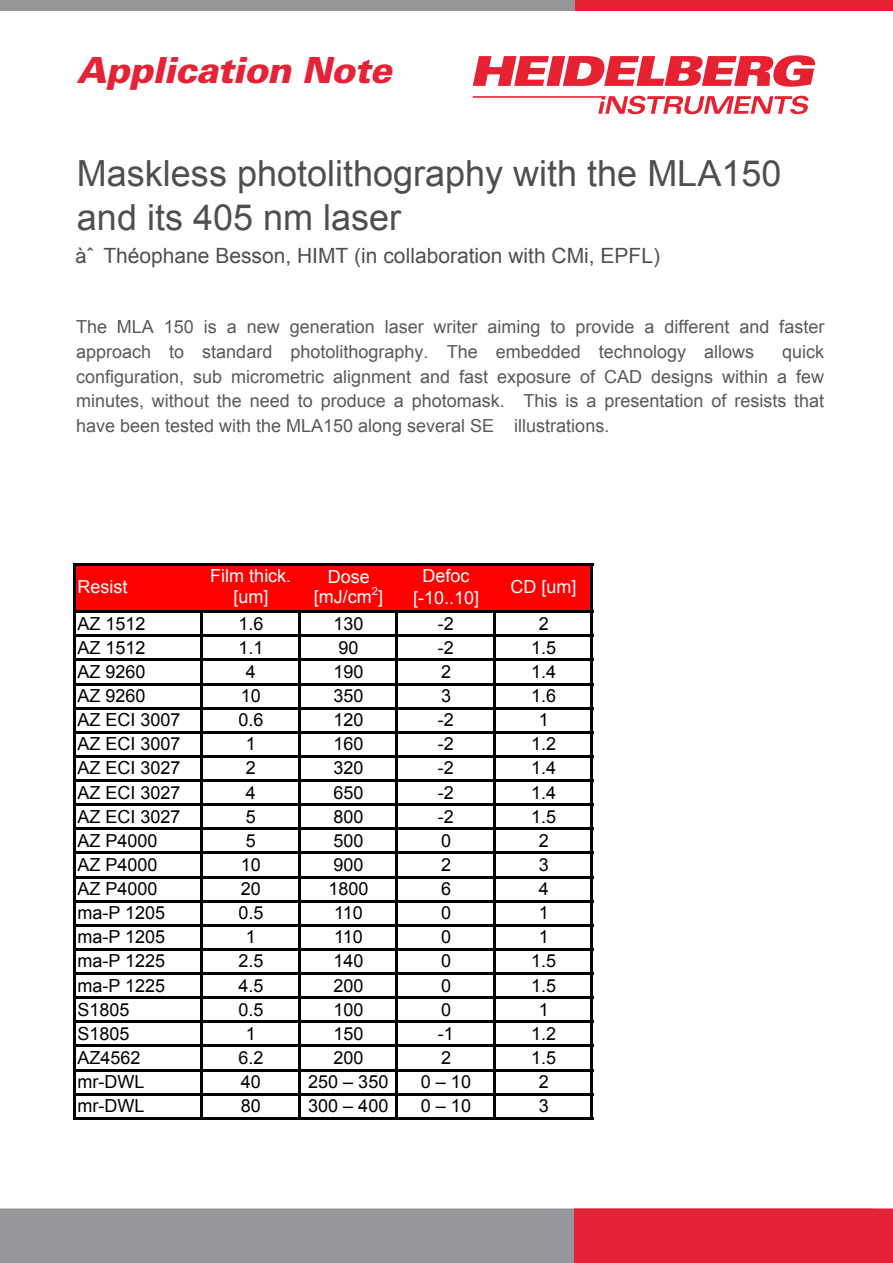
<style>
.page{position:relative;width:893px;height:1263px;background:#fff}
.page>*{position:absolute;margin:0;border:0;box-sizing:border-box;transform-origin:0 0}
.t1{font:36px/43.2px "Arial";color:#504e51}
.t2{font:italic 900 36px "Univers CE";letter-spacing:-.02em;color:#e52237}
.t3{font:21px "Arial";color:#504e51}
.t4{font:18px/24.8px "Arial";color:#59585c;text-align:justify}
.t5{font:18px "Arial";color:#000}
.t6{font:18px/21.9px "Arial";color:#fff;text-align:center}
.t7{font:11.1px "Arial";color:#fff}
</style>
<div class="page">
<div style="left:0;top:1208px;width:873px;height:55px;background:#97969a"></div>
<div style="left:574px;top:1208px;width:319px;height:55px;background:#e52237"></div>
<div style="left:574px;top:0;width:319px;height:11px;background:#e62232"></div>
<div style="left:0;top:0;width:575px;height:11px;background:#97969a"></div>
<svg style="left:473px;top:55px;width:342px;height:32px"></svg>
<svg style="left:472px;top:96px;width:337px;height:18px"></svg>
<div style="left:74px;top:565px;width:518px;height:47px;background:#f00"></div>
<hr style="left:73px;top:563px;width:3px;height:50px;background:#000">
<hr style="left:590px;top:566px;width:3px;height:47px;background:#000">
<hr style="left:73px;top:613px;width:3px;height:507px;background:#000001">
<hr style="left:590px;top:613px;width:3px;height:507px;background:#000001">
<hr style="left:200px;top:613px;width:3px;height:507px;background:#000001">
<hr style="left:298px;top:613px;width:3px;height:507px;background:#000001">
<hr style="left:395px;top:613px;width:3px;height:507px;background:#000001">
<hr style="left:493px;top:613px;width:3px;height:507px;background:#000001">
<hr style="left:76px;top:563px;width:517px;height:3px;background:#000">
<hr style="left:76px;top:610px;width:517px;height:3px;background:#000">
<hr style="left:76px;top:634px;width:517px;height:3px;background:#000001">
<hr style="left:76px;top:658px;width:517px;height:3px;background:#000001">
<hr style="left:76px;top:683px;width:517px;height:2px;background:#000001">
<hr style="left:76px;top:707px;width:517px;height:3px;background:#000001">
<hr style="left:76px;top:731px;width:517px;height:3px;background:#000001">
<hr style="left:76px;top:755px;width:517px;height:3px;background:#000001">
<hr style="left:76px;top:779px;width:517px;height:3px;background:#000001">
<hr style="left:76px;top:803px;width:517px;height:3px;background:#000001">
<hr style="left:76px;top:827px;width:517px;height:3px;background:#000001">
<hr style="left:76px;top:851px;width:517px;height:3px;background:#000001">
<hr style="left:76px;top:875px;width:517px;height:3px;background:#000001">
<hr style="left:76px;top:900px;width:517px;height:2px;background:#000001">
<hr style="left:76px;top:924px;width:517px;height:3px;background:#000001">
<hr style="left:76px;top:948px;width:517px;height:3px;background:#000001">
<hr style="left:76px;top:972px;width:517px;height:3px;background:#000001">
<hr style="left:76px;top:996px;width:517px;height:3px;background:#000001">
<hr style="left:76px;top:1020px;width:517px;height:3px;background:#000001">
<hr style="left:76px;top:1044px;width:517px;height:3px;background:#000001">
<hr style="left:76px;top:1068px;width:517px;height:3px;background:#000001">
<hr style="left:76px;top:1093px;width:517px;height:2px;background:#000001">
<hr style="left:76px;top:1117px;width:517px;height:3px;background:#000001">
<h1 class="t2" style="left:77px;top:48px;width:317px">Application Note</h1>
<h1 class="t1" style="left:77px;top:152px;width:706px">Maskless photolithography with the MLA150 and its 405 nm laser</h1>
<p class="t3" style="left:103px;top:242px;width:558px">Théophane Besson, HIMT (in collaboration with CMi, EPFL)</p>
<p class="t4" style="left:76px;top:315px;width:750px">The MLA 150 is a new generation laser writer aiming to provide a different and faster approach to standard photolithography. The embedded technology allows qquick configuration, sub micrometric alignment and fast exposure of CAD designs within a few minutes, without the need to produce a photomask. This is a presentation of resists that have been tested with the MLA150 along several SEM illustrations.</p>
<p class="t6" style="left:413px;top:565px;width:68px">Defoc [-10..10]</p>
<p class="t6" style="left:77px;top:576px;width:52px">Resist</p>
<p class="t6" style="left:210px;top:565px;width:82px;line-height:21.1px">Film thick. [um]</p>
<p class="t6" style="left:314px;top:566px;width:71px;line-height:20.4px">Dose [mJ/cm ]</p>
<p class="t7" style="left:372px;top:585px;width:8px">2</p>
<p class="t6" style="left:511px;top:576px;width:68px">CD [um]</p>
<p class="t5" style="left:77px;top:613px;width:70px">AZ 1512</p>
<p class="t5" style="left:238px;top:613px;width:27px">1.6</p>
<p class="t5" style="left:333px;top:613px;width:32px">130</p>
<p class="t5" style="left:438px;top:613px;width:18px">-2</p>
<p class="t5" style="left:539px;top:613px;width:12px">2</p>
<p class="t5" style="left:77px;top:637px;width:70px">AZ 1512</p>
<p class="t5" style="left:238px;top:637px;width:27px">1.1</p>
<p class="t5" style="left:338px;top:637px;width:22px">90</p>
<p class="t5" style="left:438px;top:637px;width:18px">-2</p>
<p class="t5" style="left:531px;top:637px;width:27px">1.5</p>
<p class="t5" style="left:77px;top:662px;width:70px">AZ 9260</p>
<p class="t5" style="left:246px;top:662px;width:12px">4</p>
<p class="t5" style="left:333px;top:662px;width:32px">190</p>
<p class="t5" style="left:441px;top:662px;width:12px">2</p>
<p class="t5" style="left:531px;top:662px;width:27px">1.4</p>
<p class="t5" style="left:77px;top:686px;width:70px">AZ 9260</p>
<p class="t5" style="left:241px;top:686px;width:22px">10</p>
<p class="t5" style="left:333px;top:686px;width:32px">350</p>
<p class="t5" style="left:441px;top:686px;width:12px">3</p>
<p class="t5" style="left:531px;top:686px;width:27px">1.6</p>
<p class="t5" style="left:77px;top:710px;width:105px">AZ ECI 3007</p>
<p class="t5" style="left:238px;top:710px;width:27px">0.6</p>
<p class="t5" style="left:333px;top:710px;width:32px">120</p>
<p class="t5" style="left:438px;top:710px;width:18px">-2</p>
<p class="t5" style="left:539px;top:710px;width:12px">1</p>
<p class="t5" style="left:77px;top:734px;width:105px">AZ ECI 3007</p>
<p class="t5" style="left:246px;top:734px;width:12px">1</p>
<p class="t5" style="left:333px;top:734px;width:32px">160</p>
<p class="t5" style="left:438px;top:734px;width:18px">-2</p>
<p class="t5" style="left:531px;top:734px;width:27px">1.2</p>
<p class="t5" style="left:77px;top:758px;width:105px">AZ ECI 3027</p>
<p class="t5" style="left:246px;top:758px;width:12px">2</p>
<p class="t5" style="left:333px;top:758px;width:32px">320</p>
<p class="t5" style="left:438px;top:758px;width:18px">-2</p>
<p class="t5" style="left:531px;top:758px;width:27px">1.4</p>
<p class="t5" style="left:77px;top:782px;width:105px">AZ ECI 3027</p>
<p class="t5" style="left:246px;top:782px;width:12px">4</p>
<p class="t5" style="left:333px;top:782px;width:32px">650</p>
<p class="t5" style="left:438px;top:782px;width:18px">-2</p>
<p class="t5" style="left:531px;top:782px;width:27px">1.4</p>
<p class="t5" style="left:77px;top:806px;width:105px">AZ ECI 3027</p>
<p class="t5" style="left:246px;top:806px;width:12px">5</p>
<p class="t5" style="left:333px;top:806px;width:32px">800</p>
<p class="t5" style="left:438px;top:806px;width:18px">-2</p>
<p class="t5" style="left:531px;top:806px;width:27px">1.5</p>
<p class="t5" style="left:77px;top:830px;width:82px">AZ P4000</p>
<p class="t5" style="left:246px;top:830px;width:12px">5</p>
<p class="t5" style="left:333px;top:830px;width:32px">500</p>
<p class="t5" style="left:441px;top:830px;width:12px">0</p>
<p class="t5" style="left:539px;top:830px;width:12px">2</p>
<p class="t5" style="left:77px;top:855px;width:82px">AZ P4000</p>
<p class="t5" style="left:241px;top:855px;width:22px">10</p>
<p class="t5" style="left:333px;top:855px;width:32px">900</p>
<p class="t5" style="left:441px;top:855px;width:12px">2</p>
<p class="t5" style="left:539px;top:855px;width:12px">3</p>
<p class="t5" style="left:77px;top:879px;width:82px">AZ P4000</p>
<p class="t5" style="left:241px;top:879px;width:22px">20</p>
<p class="t5" style="left:328px;top:879px;width:42px">1800</p>
<p class="t5" style="left:441px;top:879px;width:12px">6</p>
<p class="t5" style="left:539px;top:879px;width:12px">4</p>
<p class="t5" style="left:77px;top:903px;width:89px">ma-P 1205</p>
<p class="t5" style="left:238px;top:903px;width:27px">0.5</p>
<p class="t5" style="left:334px;top:903px;width:30px">110</p>
<p class="t5" style="left:441px;top:903px;width:12px">0</p>
<p class="t5" style="left:539px;top:903px;width:12px">1</p>
<p class="t5" style="left:77px;top:927px;width:89px">ma-P 1205</p>
<p class="t5" style="left:246px;top:927px;width:12px">1</p>
<p class="t5" style="left:334px;top:927px;width:30px">110</p>
<p class="t5" style="left:441px;top:927px;width:12px">0</p>
<p class="t5" style="left:539px;top:927px;width:12px">1</p>
<p class="t5" style="left:77px;top:951px;width:89px">ma-P 1225</p>
<p class="t5" style="left:238px;top:951px;width:27px">2.5</p>
<p class="t5" style="left:333px;top:951px;width:32px">140</p>
<p class="t5" style="left:441px;top:951px;width:12px">0</p>
<p class="t5" style="left:531px;top:951px;width:27px">1.5</p>
<p class="t5" style="left:77px;top:975px;width:89px">ma-P 1225</p>
<p class="t5" style="left:238px;top:975px;width:27px">4.5</p>
<p class="t5" style="left:333px;top:975px;width:32px">200</p>
<p class="t5" style="left:441px;top:975px;width:12px">0</p>
<p class="t5" style="left:531px;top:975px;width:27px">1.5</p>
<p class="t5" style="left:77px;top:999px;width:54px">S1805</p>
<p class="t5" style="left:238px;top:999px;width:27px">0.5</p>
<p class="t5" style="left:333px;top:999px;width:32px">100</p>
<p class="t5" style="left:441px;top:999px;width:12px">0</p>
<p class="t5" style="left:539px;top:999px;width:12px">1</p>
<p class="t5" style="left:77px;top:1023px;width:54px">S1805</p>
<p class="t5" style="left:246px;top:1023px;width:12px">1</p>
<p class="t5" style="left:333px;top:1023px;width:32px">150</p>
<p class="t5" style="left:438px;top:1023px;width:18px">-1</p>
<p class="t5" style="left:531px;top:1023px;width:27px">1.2</p>
<p class="t5" style="left:77px;top:1047px;width:65px">AZ4562</p>
<p class="t5" style="left:238px;top:1047px;width:27px">6.2</p>
<p class="t5" style="left:333px;top:1047px;width:32px">200</p>
<p class="t5" style="left:441px;top:1047px;width:12px">2</p>
<p class="t5" style="left:531px;top:1047px;width:27px">1.5</p>
<p class="t5" style="left:77px;top:1072px;width:68px">mr-DWL</p>
<p class="t5" style="left:241px;top:1072px;width:22px">40</p>
<p class="t5" style="left:308px;top:1072px;width:82px">250 – 350</p>
<p class="t5" style="left:421px;top:1072px;width:52px">0 – 10</p>
<p class="t5" style="left:539px;top:1072px;width:12px">2</p>
<p class="t5" style="left:77px;top:1096px;width:68px">mr-DWL</p>
<p class="t5" style="left:241px;top:1096px;width:22px">80</p>
<p class="t5" style="left:308px;top:1096px;width:82px">300 – 400</p>
<p class="t5" style="left:421px;top:1096px;width:52px">0 – 10</p>
<p class="t5" style="left:539px;top:1096px;width:12px">3</p>
</div>
